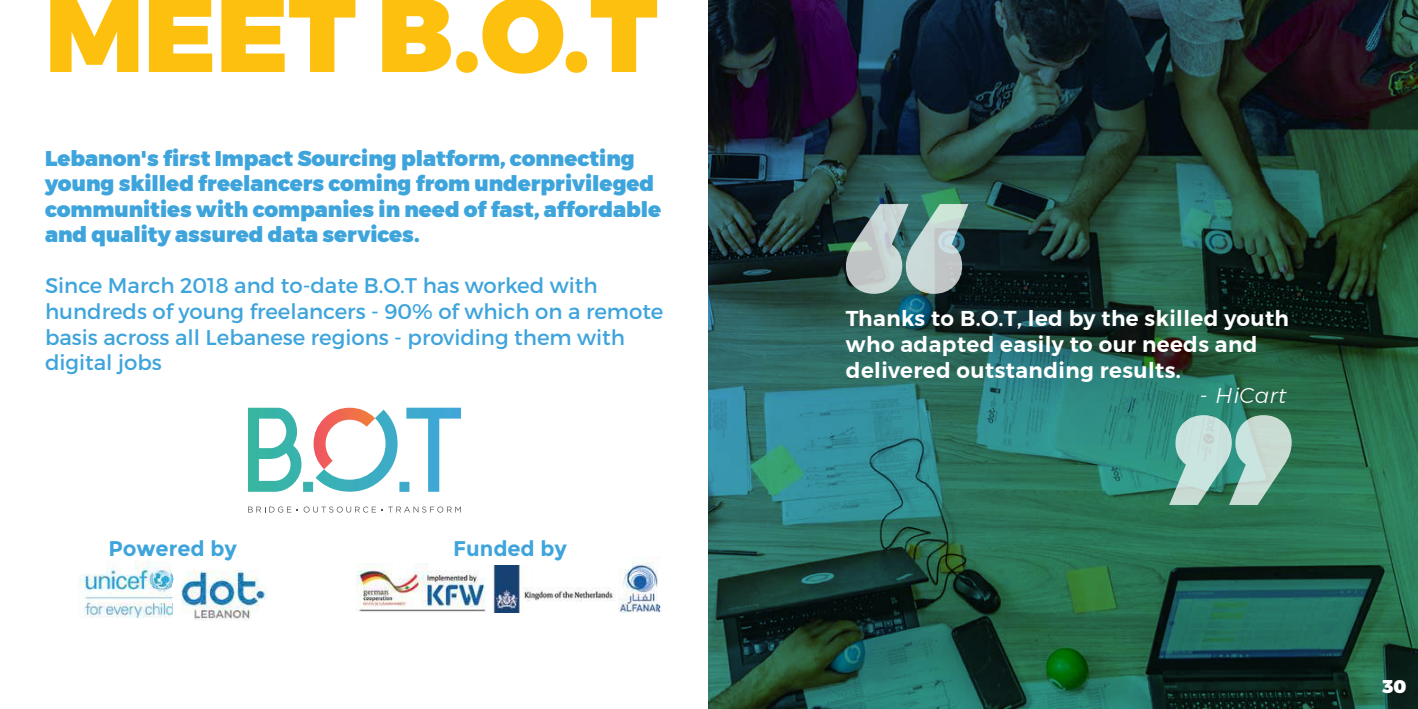
<style>
.page{position:relative;width:1418px;height:709px;background:#fff}
.page>*{position:absolute;margin:0;border:0;box-sizing:border-box;transform-origin:0 0}
.t1{font:900 105px "Montserrat";color:#fec00f}
.t2{font:600 21.38px/25.8px "Montserrat";letter-spacing:.02em;color:#fff}
.t3{font:italic 300 21.38px "Montserrat";letter-spacing:.02em;color:#fff}
.t4{font:900 21.25px/25.5px "Montserrat";color:#3ea4dc}
.t5{font:21.25px/25.5px "Montserrat";color:#3ea4dc}
.t6{font:700 21.25px "Montserrat";color:#3ea4dc}
.t7{font:900 18.5px "Montserrat";color:#fff}
</style>
<div class="page">
<svg style="left:248px;top:407px;width:213px;height:85px"></svg>
<svg style="left:248px;top:506px;width:43px;height:6px"></svg>
<svg style="left:297px;top:506px;width:79px;height:6px"></svg>
<svg style="left:382px;top:506px;width:79px;height:6px"></svg>
<img style="left:493px;top:566px;width:122px;height:47px">
<img style="left:618px;top:560px;width:40px;height:53px">
<img style="left:658px;top:604px;width:3px;height:9px">
<img style="left:356px;top:564px;width:130px;height:48px">
<img style="left:78px;top:561px;width:95px;height:57px">
<img style="left:173px;top:570px;width:94px;height:51px">
<img style="left:709px;top:0;width:708px;height:709px">
<svg style="left:846px;top:204px;width:122px;height:90px;background:#91a7a5"></svg>
<svg style="left:1169px;top:415px;width:122px;height:90px;background:#95c1b4"></svg>
<h1 class="t1" style="left:45px;top:-52px;width:614px">MEET B.O.T</h1>
<p class="t4" style="left:45px;top:146px;width:617px">Lebanon's first Impact Sourcing platform, connecting young skilled freelancers coming from underprivileged communities with companies in need of fast, affordable and quality assured data services.</p>
<p class="t5" style="left:45px;top:273px;width:620px">Since March 2018 and to-date B.O.T has worked with hundreds of young freelancers - 90% of which on a remote basis across all Lebanese regions - providing them with digital jobs</p>
<p class="t6" style="left:109px;top:536px;width:130px">Powered by</p>
<p class="t6" style="left:453px;top:536px;width:115px">Funded by</p>
<p class="t2" style="left:846px;top:306px;width:444px">Thanks to B.O.T, led by the skilled youth who adapted easily to our needs and delivered outstanding results.</p>
<p class="t3" style="left:1199px;top:380px;width:88px">- HiCart</p>
<p class="t7" style="left:1382px;top:671px;width:26px">30</p>
</div>
